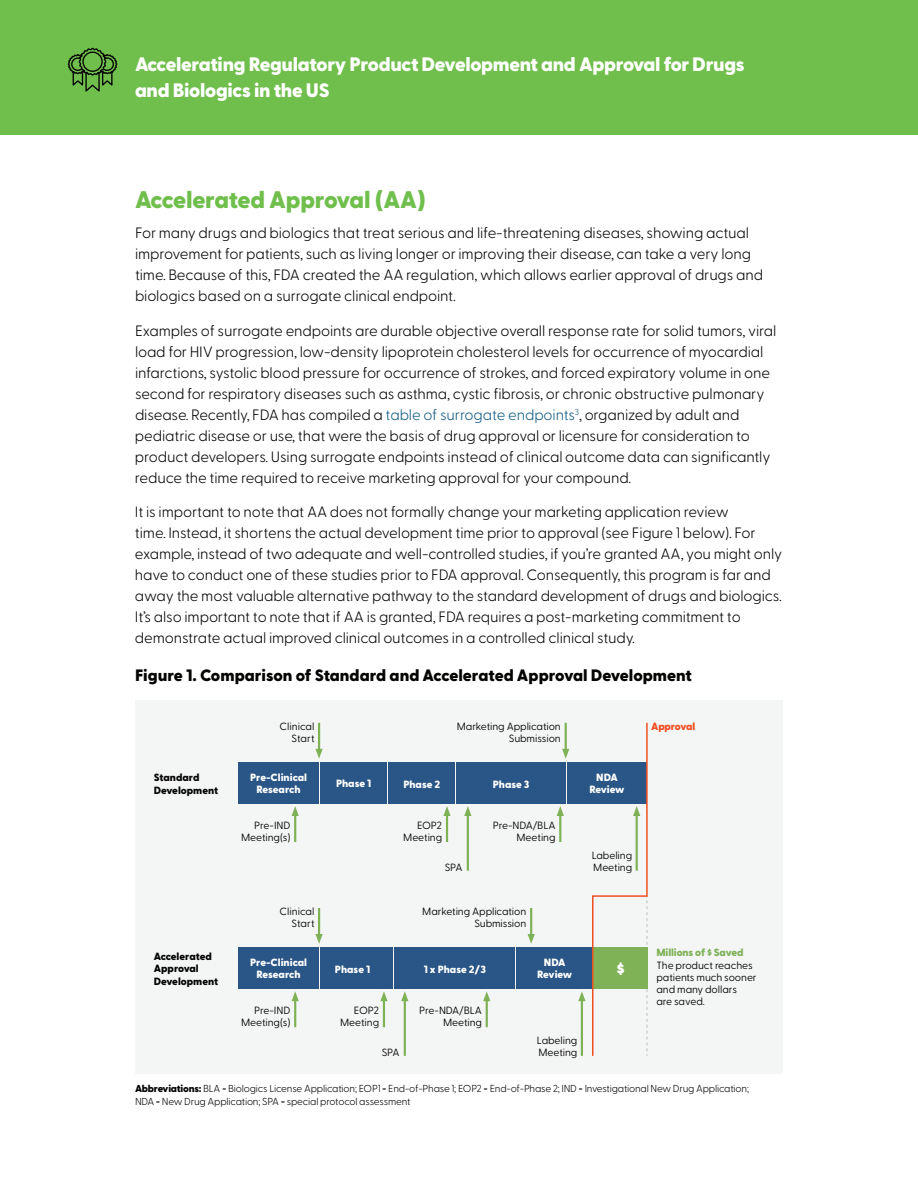
<style>
.page{position:relative;width:918px;height:1188px;background:#fff}
.page>*{position:absolute;margin:0;border:0;box-sizing:border-box;transform-origin:0 0}
.t1{font:800 24px "Greycliff CF";letter-spacing:-.01em;color:#70bf4c}
.t2{font:800 19.5px/25.5px "Greycliff CF";letter-spacing:-.015em;color:#fff}
.t3{font:800 18px "Greycliff CF";color:#fff}
.t4{font:800 16.5px "Greycliff CF";color:#040503}
.t5{font:300 15px/21px "Greycliff CF";letter-spacing:-.01em;color:#040503}
.t6{font:10.5px/12px "Greycliff CF";letter-spacing:-.01em;color:#040503;text-align:right}
.t7{font:800 10.5px/12px "Greycliff CF";color:#fff;text-align:center}
.t8{font:800 10.5px/12.6px "Greycliff CF";color:#040503}
.t9{font:800 10.5px/12px "Greycliff CF";letter-spacing:-.03em;color:#fff;text-align:center}
.t10{font:800 10.5px "Greycliff CF";letter-spacing:-.01em;color:#7fb257}
.t11{font:800 10.5px "Greycliff CF";letter-spacing:-.01em;color:#f05022}
.t12{font:300 10.2px/13.5px "Greycliff CF";letter-spacing:-.02em;color:#040503}
.s1{color:#135d83}
.s2{font-weight:800}
</style>
<div class="page">
<div style="left:0;top:0;width:918px;height:135px;background:#70bf4c"></div>
<div style="left:135px;top:700px;width:648px;height:373px;background:#f4f5f5"></div>
<svg style="left:67px;top:47px;width:51px;height:45px"></svg>
<div style="left:238px;top:762px;width:81px;height:42px;background:#295587"></div>
<div style="left:320px;top:762px;width:67px;height:42px;background:#295587"></div>
<div style="left:388px;top:762px;width:67px;height:42px;background:#295587"></div>
<div style="left:457px;top:762px;width:109px;height:42px;background:#295587"></div>
<div style="left:567px;top:762px;width:80px;height:42px;background:#295587"></div>
<div style="left:238px;top:947px;width:81px;height:42px;background:#295587"></div>
<div style="left:320px;top:947px;width:73px;height:42px;background:#295587"></div>
<div style="left:394px;top:947px;width:121px;height:42px;background:#295587"></div>
<div style="left:517px;top:947px;width:76px;height:42px;background:#295587"></div>
<svg style="left:315px;top:908px;width:8px;height:36px"></svg>
<svg style="left:528px;top:908px;width:7px;height:36px"></svg>
<svg style="left:292px;top:991px;width:7px;height:36px"></svg>
<svg style="left:380px;top:991px;width:8px;height:36px"></svg>
<svg style="left:483px;top:991px;width:7px;height:36px"></svg>
<svg style="left:401px;top:991px;width:7px;height:65px"></svg>
<svg style="left:292px;top:806px;width:7px;height:36px"></svg>
<svg style="left:443px;top:806px;width:8px;height:36px"></svg>
<svg style="left:464px;top:806px;width:7px;height:65px"></svg>
<svg style="left:557px;top:806px;width:7px;height:36px"></svg>
<svg style="left:578px;top:722px;width:70px;height:334px"></svg>
<svg style="left:315px;top:723px;width:8px;height:36px"></svg>
<svg style="left:562px;top:723px;width:7px;height:36px"></svg>
<h2 class="t2" style="left:135px;top:52px;width:611px">Accelerating Regulatory Product Development and Approval for Drugs and Biologics in the US</h2>
<h1 class="t1" style="left:135px;top:185px;width:292px">Accelerated Approval (AA)</h1>
<p class="t5" style="left:135px;top:222px;width:630px">For many drugs and biologics that treat serious and life-threatening diseases, showing actual improvement for patients, such as living longer or improving their disease, can take a very long time. Because of this, FDA created the AA regulation, which allows earlier approval of drugs and biologics based on a surrogate clinical endpoint.</p>
<p class="t5" style="left:135px;top:320px;width:643px">Examples of surrogate endpoints are durable objective overall response rate for solid tumors, viral load for HIV progression, low-density lipoprotein cholesterol levels for occurrence of myocardial infarctions, systolic blood pressure for occurrence of strokes, and forced expiratory volume in one second for respiratory diseases such as asthma, cystic fibrosis, or chronic obstructive pulmonary disease. Recently, FDA has compiled a <span class="s1">table of surrogate endpoints</span><sup>3</sup>, organized by adult and pediatric disease or use, that were the basis of drug approval or licensure for consideration to product developers. Using surrogate endpoints instead of clinical outcome data can significantly reduce the time required to receive marketing approval for your compound.</p>
<p class="t5" style="left:135px;top:501px;width:649px">It is important to note that AA does not formally change your marketing application review<br>time. Instead, it shortens the actual development time prior to approval (see Figure 1 below). For example, instead of two adequate and well-controlled studies, if you’re granted AA, you might only have to conduct one of these studies prior to FDA approval. Consequently, this program is far and away the most valuable alternative pathway to the standard development of drugs and biologics.<br>It’s also important to note that if AA is granted, FDA requires a post-marketing commitment to demonstrate actual improved clinical outcomes in a controlled clinical study.</p>
<p class="t4" style="left:135px;top:665px;width:558px">Figure 1. Comparison of Standard and Accelerated Approval Development</p>
<p class="t6" style="left:280px;top:721px;width:37px">Clinical<br>Start</p>
<p class="t6" style="left:457px;top:721px;width:106px">Marketing Application<br>Submission</p>
<p class="t8" style="left:154px;top:772px;width:66px">Standard<br>Development</p>
<p class="t7" style="left:250px;top:772px;width:58px">Pre-Clinical<br>Research</p>
<p class="t7" style="left:336px;top:778px;width:37px">Phase 1</p>
<p class="t7" style="left:403px;top:778px;width:38px">Phase 2</p>
<p class="t7" style="left:493px;top:778px;width:38px">Phase 3</p>
<p class="t9" style="left:589px;top:772px;width:37px">NDA<br>Review</p>
<p class="t8" style="left:154px;top:950px;width:66px">Accelerated<br>Approval<br>Development</p>
<p class="t6" style="left:241px;top:819px;width:51px">Pre-IND<br>Meeting(s)</p>
<p class="t6" style="left:403px;top:819px;width:41px">EOP2<br>Meeting</p>
<p class="t6" style="left:445px;top:861px;width:19px">SPA</p>
<p class="t6" style="left:493px;top:819px;width:64px">Pre-NDA/BLA<br>Meeting</p>
<p class="t6" style="left:280px;top:906px;width:37px">Clinical<br>Start</p>
<p class="t7" style="left:250px;top:957px;width:58px">Pre-Clinical<br>Research</p>
<p class="t7" style="left:335px;top:963px;width:37px">Phase 1</p>
<p class="t7" style="left:424px;top:963px;width:64px">1 x Phase 2/3</p>
<p class="t9" style="left:537px;top:957px;width:37px">NDA<br>Review</p>
<p class="t6" style="left:241px;top:1004px;width:51px">Pre-IND<br>Meeting(s)</p>
<p class="t6" style="left:422px;top:906px;width:106px">Marketing Application<br>Submission</p>
<p class="t6" style="left:419px;top:1004px;width:64px">Pre-NDA/BLA<br>Meeting</p>
<p class="t6" style="left:340px;top:1004px;width:41px">EOP2<br>Meeting</p>
<p class="t6" style="left:382px;top:1046px;width:19px">SPA</p>
<p class="t6" style="left:537px;top:1034px;width:42px;text-align:left">Labeling<br>Meeting</p>
<p class="t6" style="left:592px;top:849px;width:42px;text-align:left">Labeling<br>Meeting</p>
<p class="t3" style="left:616px;top:958px;width:10px">$</p>
<p class="t11" style="left:651px;top:720px;width:46px">Approval</p>
<p class="t10" style="left:656px;top:946px;width:89px">Millions of $ Saved</p>
<p class="t6" style="left:656px;top:960px;width:102px;text-align:left">The product reaches patients much sooner and many dollars<br>are saved.</p>
<p class="t12" style="left:135px;top:1081px;width:616px"><span class="s2">Abbreviations:</span> BLA = Biologics License Application; EOP1 = End-of-Phase 1; EOP2 = End-of-Phase 2; IND = Investigational New Drug Application;<br>NDA = New Drug Application; SPA = special protocol assessment</p>
</div>
